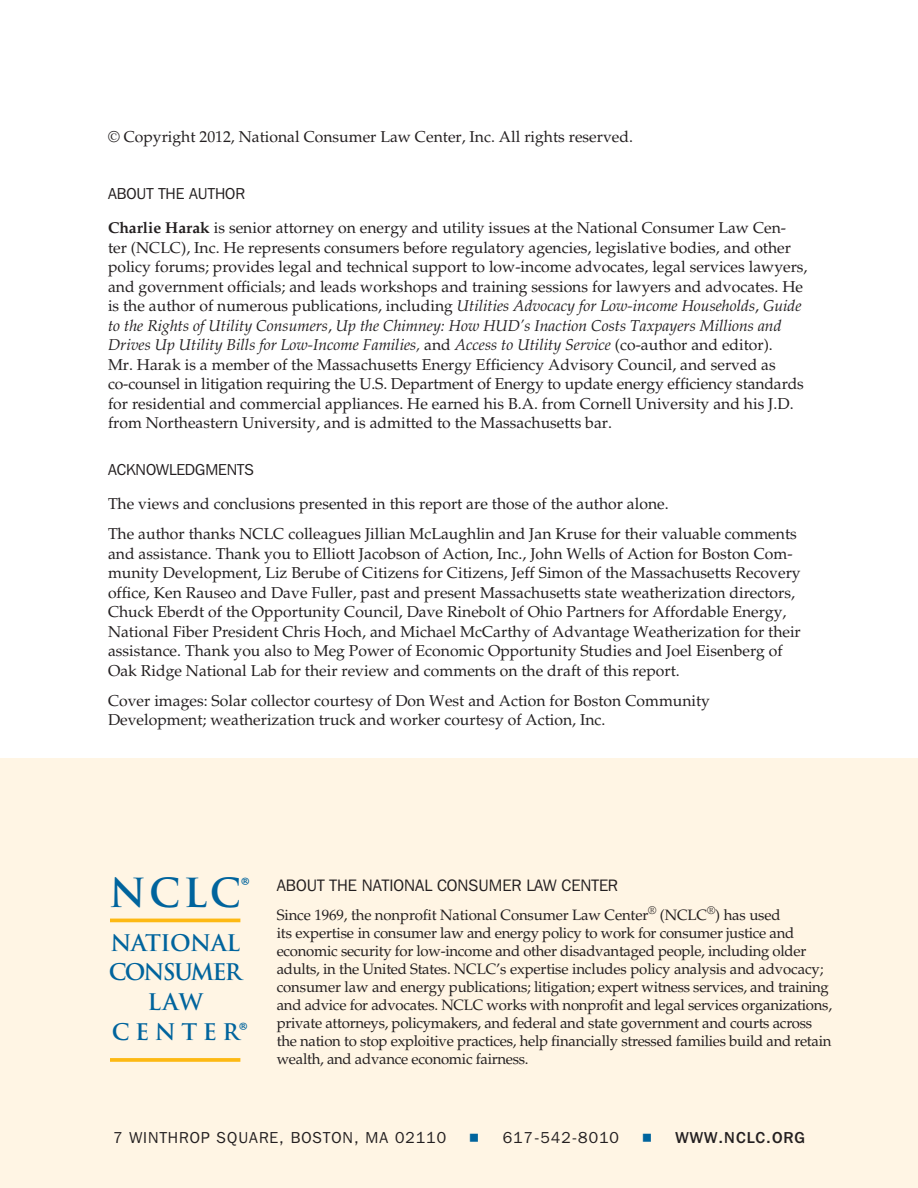
<style>
.page{position:relative;width:918px;height:1188px;background:#fff}
.page>*{position:absolute;margin:0;border:0;box-sizing:border-box;transform-origin:0 0}
.t1{font:700 39px "Trajan Pro";color:#00649d}
.t2{font:700 22.35px/29.7px "Trajan Pro";letter-spacing:-.015em;color:#00649d;text-align:center}
.t3{font:16.5px "Franklin Gothic IT Cby BT";color:#231f20}
.t4{font:15.75px/19.5px "Palatino LT Std";color:#231f20}
.t5{font:15.75px "Franklin Gothic IT Cby BT";letter-spacing:.065em;color:#231f20}
.t6{font:15.75px "Franklin Gothic IT Cby BT";color:#231f20}
.t7{font:500 15.75px "Franklin Gothic IT Cby BT";letter-spacing:.065em;color:#231f20}
.t8{font:15.75px "Commercial Pi BT";color:#00649d}
.t9{font:15px/18px "Palatino LT Std";letter-spacing:-.02em;color:#231f20}
.s1{font-weight:700}
.s2{font-style:italic}
.s3{font-size:40.95px}
</style>
<div class="page">
<div style="left:0;top:758px;width:918px;height:430px;background:#fff5e4"></div>
<hr style="left:110px;top:919px;width:130px;height:3px;background:#fdb913">
<svg style="left:110px;top:1058px;width:130px;height:4px"></svg>
<p class="t4" style="left:108px;top:127px;width:527px">© Copyright 2012, National Consumer Law Center, Inc. All rights reserved.</p>
<p class="t6" style="left:108px;top:184px;width:138px">ABOUT THE AUTHOR</p>
<p class="t4" style="left:108px;top:219px;width:701px"><span class="s1">Charlie Harak</span> is senior attorney on energy and utility issues at the National Consumer Law Cen&shy;ter (NCLC), Inc. He represents consumers before regulatory agencies, legislative bodies, and other policy forums; provides legal and technical support to low-income advocates, legal services lawyers, and government officials; and leads workshops and training sessions for lawyers and advocates. He is the author of numerous publications, including <span class="s2">Utilities Advocacy for Low-income Households</span>, <span class="s2">Guide to the Rights of Utility Consumers</span>, <span class="s2">Up the Chimney: How HUD’s Inaction Costs Taxpayers Millions and Drives Up Utility Bills for Low-Income Families,</span> and <span class="s2">Access to Utility Service</span> (co-author and editor).<br>Mr. Harak is a member of the Massachusetts Energy Efficiency Advisory Council, and served as co-counsel in litigation requiring the U.S. Department of Energy to update energy efficiency standards for residential and commercial appliances. He earned his B.A. from Cornell University and his J.D. from Northeastern University, and is admitted to the Massachusetts bar.</p>
<p class="t6" style="left:108px;top:460px;width:145px">AC KN OWLEDGMENTS</p>
<p class="t4" style="left:108px;top:489px;width:690px;line-height:30px">The views and conclusions presented in this report are those of the author alone.<br>The author thanks NCLC colleagues Jillian McLaughlin and Jan Kruse for their valuable comments</p>
<p class="t4" style="left:108px;top:544px;width:694px">and assistance. Thank you to Elliott Jacobson of Action, Inc., John Wells of Action for Boston Com&shy;munity Development, Liz Berube of Citizens for Citizens, Jeff Simon of the Massachusetts Recovery office, Ken Rauseo and Dave Fuller, past and present Massachusetts state weatherization directors, Chuck Eberdt of the Opportunity Council, Dave Rinebolt of Ohio Partners for Affordable Energy, National Fiber President Chris Hoch, and Michael McCarthy of Advantage Weatherization for their assistance. Thank you also to Meg Power of Economic Opportunity Studies and Joel Eisenberg of Oak Ridge National Lab for their review and comments on the draft of this report.</p>
<p class="t4" style="left:108px;top:691px;width:604px">Cover images: Solar collector courtesy of Don West and Action for Boston Community<br>Development; weatherization truck and worker courtesy of Action, Inc.</p>
<h1 class="t1" style="left:109px;top:869px;width:142px">NCLC<span class="s3">®</span></h1>
<h2 class="t2" style="left:109px;top:928px;width:140px">NATIONAL<br>CONSUMER<br>LAW<br>CENTER<span class="s3">®</span></h2>
<p class="t3" style="left:277px;top:875px;width:182px">ABOUT THE NATIONAL CONS</p>
<p class="t3" style="left:479px;top:875px;width:141px">UMER LAW CENTER</p>
<p class="t9" style="left:277px;top:906px;width:557px">Since 1969, the nonprofit National Consumer Law Center<sup>®</sup> (NCLC<sup>®</sup>) has used<br>its expertise in consumer law and energy policy to work for consumer justice and economic security for low-income and other disadvantaged people, including older adults, in the United States. NCLC’s expertise includes policy analysis and advocacy; consumer law and energy publications; litigation; expert witness services, and training and advice for advocates. NCLC works with nonprofit and legal services organizations, private attorneys, policymakers, and federal and state government and courts across the nation to stop exploitive practices, help financially stressed families build and retain wealth, and advance economic fairness.</p>
<p class="t5" style="left:113px;top:1128px;width:334px">7 WINTHROP SQUARE, BOSTON , MA 02110</p>
<p class="t8" style="left:470px;top:1128px;width:10px">5</p>
<p class="t5" style="left:503px;top:1128px;width:118px">617-542-8010</p>
<p class="t8" style="left:643px;top:1128px;width:10px">5</p>
<p class="t7" style="left:676px;top:1128px;width:131px">WWW.NCLC.ORG</p>
</div>
